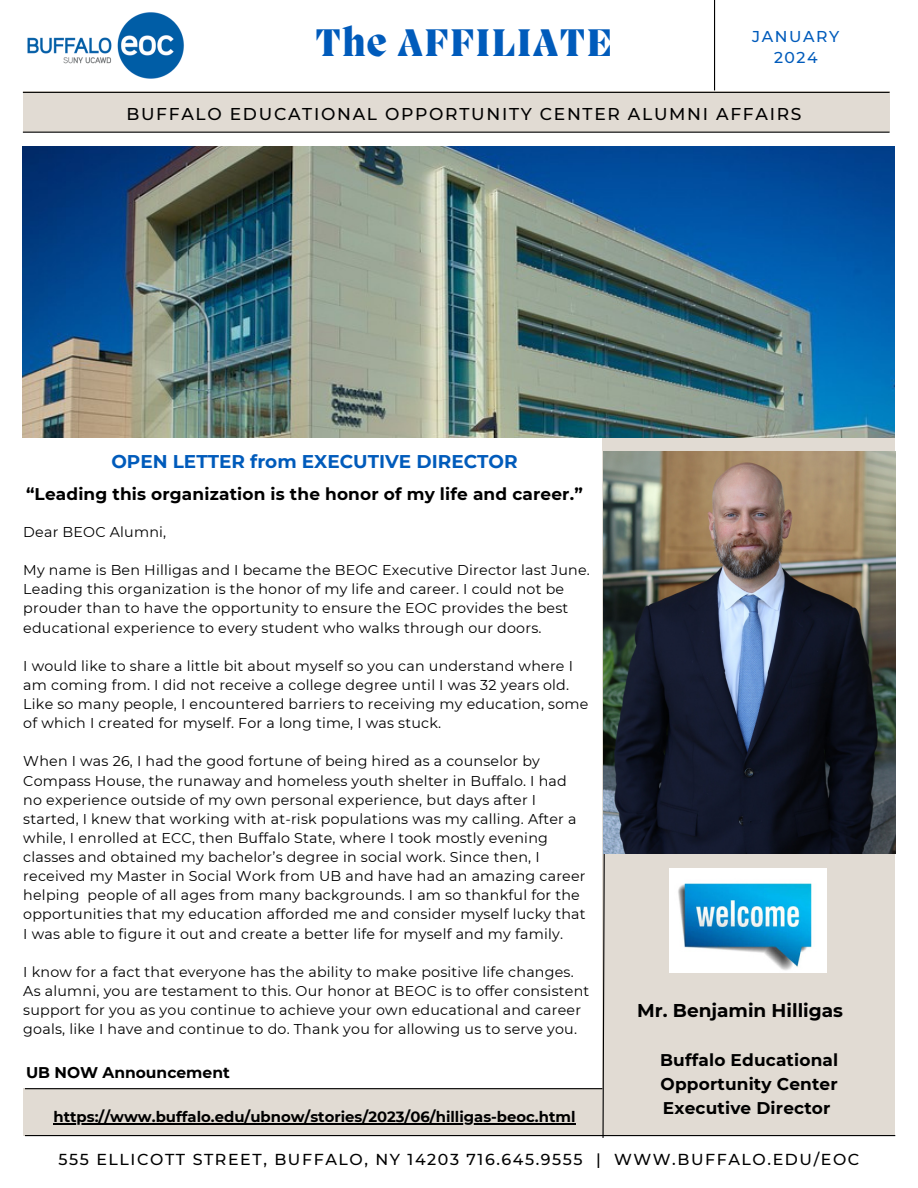
<style>
.page{position:relative;width:918px;height:1188px;background:#fff}
.page>*{position:absolute;margin:0;border:0;box-sizing:border-box;transform-origin:0 0}
.t1{font:800 39.45px "Migra";letter-spacing:.04em;color:#005bbb}
.t2{font:700 18.45px "Montserrat";color:#005bbb}
.t3{font:700 18.45px "Montserrat";color:#000}
.t4{font:500 17.1px "Montserrat";letter-spacing:.1em;color:#000}
.t5{font:700 16.95px/23.7px "Montserrat";letter-spacing:.01em;color:#000}
.t6{font:500 15.9px "Montserrat";letter-spacing:.1em;color:#000}
.t7{font:500 15.75px/21.3px "Montserrat";letter-spacing:.1em;color:#005bbb;text-align:center}
.t8{font:700 15.45px "Montserrat";color:#000}
.t9{font:700 14.85px "Montserrat";color:#000}
.t10{font:14.25px/19.2px "Montserrat";letter-spacing:.015em;color:#000}
</style>
<div class="page">
<div style="left:23px;top:92px;width:867px;height:40px;background:#e1dbd3"></div>
<hr style="left:714px;top:0;width:1px;height:90px;background:#000">
<hr style="left:23px;top:132px;width:867px;height:1px;background:#000">
<div style="left:602px;top:416px;width:293px;height:719px;background:#e1dbd3"></div>
<div style="left:23px;top:1088px;width:579px;height:48px;background:#e1dbd3"></div>
<hr style="left:25px;top:1135px;width:870px;height:1px;background:#000">
<hr style="left:25px;top:1088px;width:577px;height:1px;background:#000">
<svg style="left:602px;top:853px;width:5px;height:285px"></svg>
<img style="left:27px;top:12px;width:157px;height:67px">
<img style="left:23px;top:146px;width:872px;height:292px">
<img style="left:669px;top:868px;width:158px;height:105px">
<hr style="left:23px;top:92px;width:867px;height:1px;background:#000">
<img style="left:603px;top:452px;width:293px;height:401px">
<hr style="left:53px;top:1123px;width:523px;height:1px;background:#000">
<p class="t1" style="left:316px;top:24px;width:298px">The AFFILIATE</p>
<h3 class="t7" style="left:752px;top:25px;width:89px">JANUARY<br>2024</h3>
<h3 class="t4" style="left:126px;top:104px;width:677px">BUFFALO EDUCATIONAL OPPORTUNITY CENTER ALUMNI AFFAIRS</h3>
<p class="t2" style="left:111px;top:450px;width:408px">OPEN LETTER from EXECUTIVE DIRECTOR</p>
<p class="t5" style="left:26px;top:482px;width:558px">“Leading this organization is the honor of my life and career.”</p>
<p class="t10" style="left:23px;top:522px;width:145px">Dear BEOC Alumni,</p>
<p class="t10" style="left:23px;top:560px;width:568px">My name is Ben Hilligas and I became the BEOC Executive Director last June.<br>Leading this organization is the honor of my life and career. I could not be prouder than to have the opportunity to ensure the EOC provides the best</p>
<p class="t10" style="left:23px;top:618px;width:520px">educational experience to every student who walks through our doors.</p>
<p class="t10" style="left:23px;top:656px;width:567px">I would like to share a little bit about myself so you can understand where I am coming from. I did not receive a college degree until I was 32 years old.<br>Like so many people, I encountered barriers to receiving my education, some of which I created for myself. For a long time, I was stuck.</p>
<p class="t10" style="left:23px;top:752px;width:545px">When I was 26, I had the good fortune of being hired as a counselor by<br>Compass House, the runaway and homeless youth shelter in Buffalo. I had</p>
<p class="t10" style="left:23px;top:790px;width:514px">no experience outside of my own personal experience, but days after I</p>
<p class="t10" style="left:23px;top:809px;width:564px">started, I knew that working with at-risk populations was my calling. After a while, I enrolled at ECC, then Buffalo State, where I took mostly evening classes and obtained my bachelor’s degree in social work. Since then, I received my Master in Social Work from UB and have had an amazing career helping people of all ages from many backgrounds. I am so thankful for the opportunities that my education afforded me and consider myself lucky that</p>
<h5 class="t10" style="left:23px;top:924px;width:541px">I was able to figure it out and create a better life for myself and my family.</h5>
<h5 class="t10" style="left:23px;top:962px;width:568px">I know for a fact that everyone has the ability to make positive life changes.<br>As alumni, you are testament to this. Our honor at BEOC is to offer consistent support for you as you continue to achieve your own educational and career goals, like I have and continue to do. Thank you for allowing us to serve you.</h5>
<h2 class="t8" style="left:26px;top:1063px;width:205px">UB NOW Announcement</h2>
<h3 class="t9" style="left:53px;top:1108px;width:524px">https://www.buffalo.edu/ubnow/stories/2023/06/hilligas-beoc.html</h3>
<h3 class="t3" style="left:637px;top:999px;width:207px">Mr. Benjamin Hilligas</h3>
<p class="t5" style="left:660px;top:1049px;width:180px">Buffalo Educational<br>Opportunity Center</p>
<p class="t5" style="left:663px;top:1096px;width:169px">Executive Director</p>
<h3 class="t6" style="left:59px;top:1150px;width:802px">555 ELLICOTT STREET, BUFFALO, NY 14203 716.645.9555 | WWW.BUFFALO.EDU/EOC</h3>
</div>
